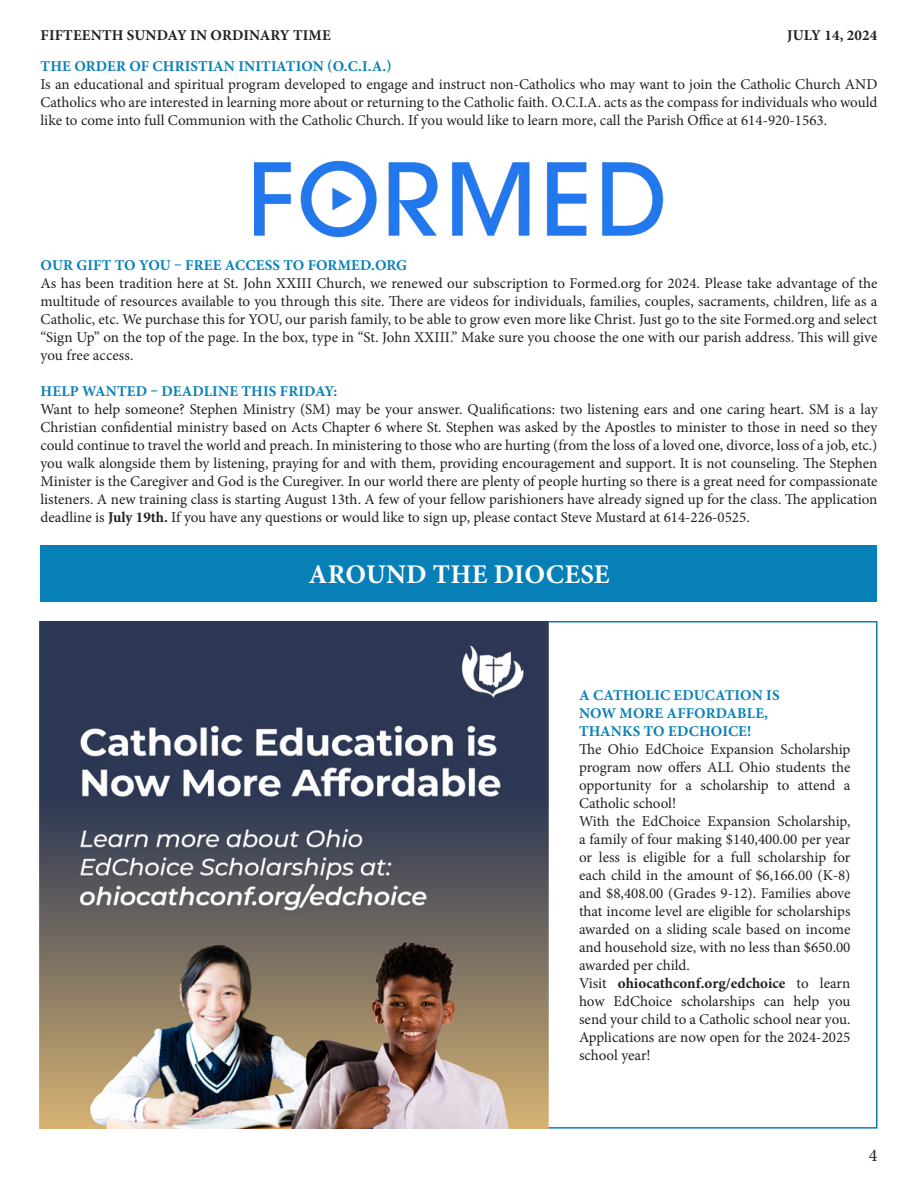
<style>
.page{position:relative;width:918px;height:1188px;background:#fff}
.page>*{position:absolute;margin:0;border:0;box-sizing:border-box;transform-origin:0 0}
.t1{font:700 27px "Minion Pro";letter-spacing:.01em;color:#fff}
.t2{font:18px "Minion Pro";color:#231f20}
.t3{font:15px/18px "Minion Pro";color:#231f20;text-align:justify}
.HEADER-P{font:700 15px "Minion Pro";letter-spacing:.01em;color:#0780b7}
.t4{font:700 15px "Minion Pro";letter-spacing:.01em;color:#231f20}
.s1{font-weight:700}
</style>
<div class="page">
<img style="left:254px;top:160px;width:410px;height:78px">
<div style="left:40px;top:545px;width:838px;height:56px;background:#0780b7"></div>
<img style="left:40px;top:621px;width:508px;height:508px">
<p class="t4" style="left:41px;top:24px;width:292px">FIFTEENTH SUNDAY IN ORDINARY TIME</p>
<p class="t4" style="left:787px;top:24px;width:92px">JULY 14, 2024</p>
<p class="HEADER-P" style="left:41px;top:56px;width:353px">THE ORDER OF CHRISTIAN INITIATION (O.C.I.A.)</p>
<p class="t3" style="left:40px;top:75px;width:839px">Is an educational and spiritual program developed to engage and instruct non-Catholics who may want to join the Catholic Church AND Catholics who are interested in learning more about or returning to the Catholic faith. O.C.I.A. acts as the compass for individuals who would like to come into full Communion with the Catholic Church. If you would like to learn more, call the Parish Office at 614-920-1563.</p>
<p class="HEADER-P" style="left:41px;top:255px;width:368px">OUR GIFT TO YOU – FREE ACCESS TO FORMED.ORG</p>
<p class="t3" style="left:40px;top:274px;width:839px">As has been tradition here at St. John XXIII Church, we renewed our subscription to Formed.org for 2024. Please take advantage of the multitude of resources available to you through this site. There are videos for individuals, families, couples, sacraments, children, life as a Catholic, etc. We purchase this for YOU, our parish family, to be able to grow even more like Christ. Just go to the site Formed.org and select “Sign Up” on the top of the page. In the box, type in “St. John XXIII.” Make sure you choose the one with our parish address. This will give you free access.</p>
<p class="HEADER-P" style="left:41px;top:381px;width:298px">HELP WANTED – DEADLINE THIS FRIDAY:</p>
<p class="t3" style="left:40px;top:400px;width:839px">Want to help someone? Stephen Ministry (SM) may be your answer. Qualifications: two listening ears and one caring heart. SM is a lay Christian confidential ministry based on Acts Chapter 6 where St. Stephen was asked by the Apostles to minister to those in need so they could continue to travel the world and preach. In ministering to those who are hurting (from the loss of a loved one, divorce, loss of a job, etc.) you walk alongside them by listening, praying for and with them, providing encouragement and support. It is not counseling. The Stephen Minister is the Caregiver and God is the Curegiver. In our world there are plenty of people hurting so there is a great need for compassionate listeners. A new training class is starting August 13th. A few of your fellow parishioners have already signed up for the class. The application deadline is <span class="s1">July 19th.</span> If you have any questions or would like to sign up, please contact Steve Mustard at 614-226-0525.</p>
<p class="t1" style="left:308px;top:555px;width:303px">AROUND THE DIOCESE</p>
<p class="HEADER-P" style="left:579px;top:685px;width:202px">A CATHOLIC EDUCATION IS</p>
<p class="HEADER-P" style="left:579px;top:703px;width:190px">NOW MORE AFFORDABLE,</p>
<p class="HEADER-P" style="left:579px;top:721px;width:174px">THANKS TO EDCHOICE!</p>
<p class="t3" style="left:579px;top:741px;width:273px">The Ohio EdChoice Expansion Scholarship program now offers ALL Ohio students the opportunity for a scholarship to attend a Catholic school!</p>
<p class="t3" style="left:579px;top:813px;width:273px">With the EdChoice Expansion Scholarship, a family of four making $140,400.00 per year or less is eligible for a full scholarship for each child in the amount of $6,166.00 (K-8) and $8,408.00 (Grades 9-12). Families above that income level are eligible for scholarships awarded on a sliding scale based on income and household size, with no less than $650.00 awarded per child.</p>
<p class="t3" style="left:579px;top:975px;width:273px">Visit <span class="s1">ohiocathconf.org/edchoice</span> to learn how EdChoice scholarships can help you send your child to a Catholic school near you.<br>Applications are now open for the 2024-2025 school year!</p>
<p class="t2" style="left:869px;top:1143px;width:10px">4</p>
</div>
